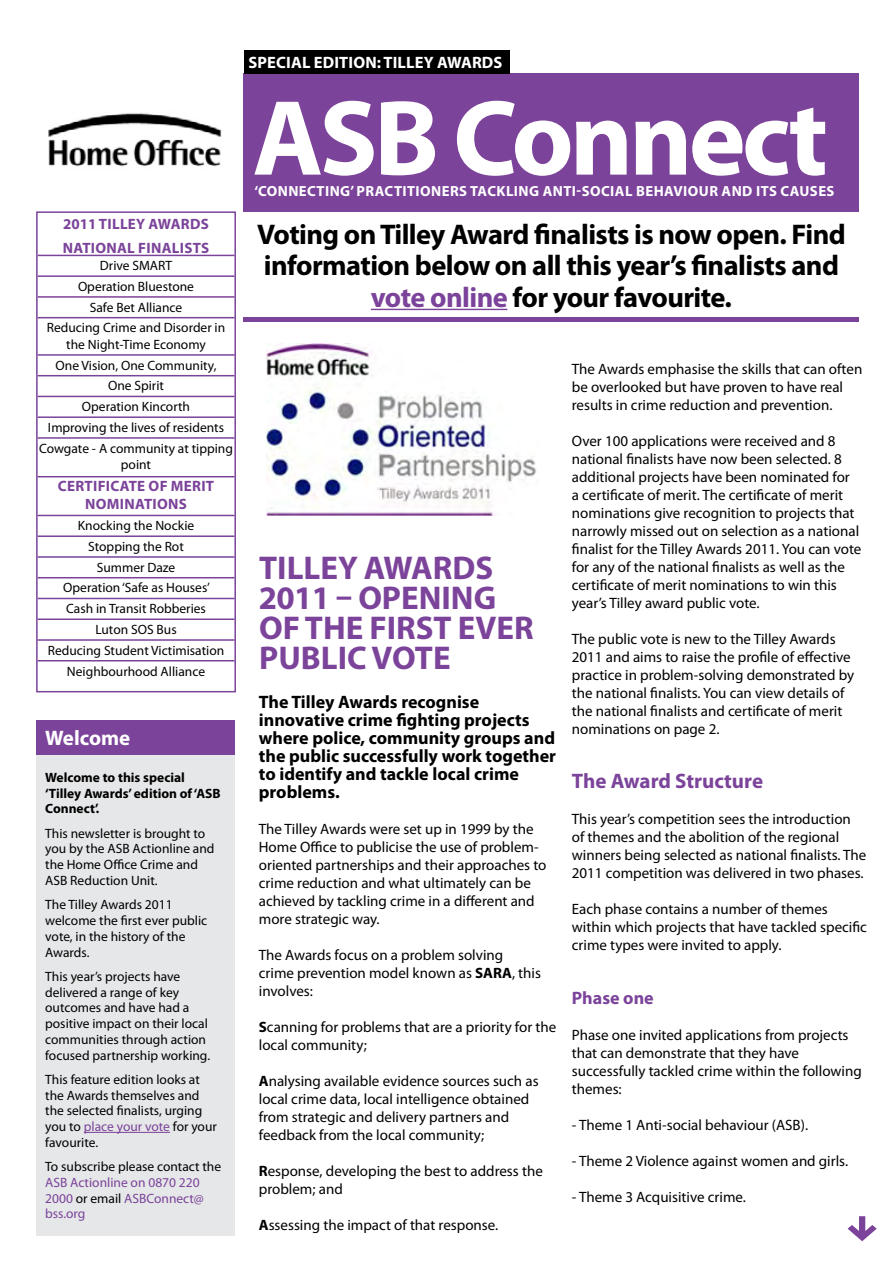
<style>
.page{position:relative;width:893px;height:1263px;background:#fff}
.page>*{position:absolute;margin:0;border:0;box-sizing:border-box;transform-origin:0 0}
.t1{font:700 108px "Myriad Pro";color:#fff}
.t2{font:700 33px/30px "Myriad Pro";color:#7b439a}
.t3{font:700 28.5px/31.5px "Myriad Pro";letter-spacing:-.02em;color:#000;text-align:center}
.t4{font:700 21px "Myriad Pro";color:#7b439a}
.t5{font:700 21px "Myriad Pro";color:#fff}
.t6{font:700 18px/18px "Myriad Pro";color:#000}
.t7{font:700 18px "Myriad Pro";color:#7b439a}
.t8{font:700 16.5px "Myriad Pro";letter-spacing:.01em;color:#fff}
.t9{font:15px/18px "Myriad Pro";color:#000}
.t10{font:700 15px/24px "Myriad Pro";letter-spacing:.02em;color:#7b439a}
.t11{font:700 14.7px "Myriad Pro";letter-spacing:.03em;color:#fff}
.t12{font:13.5px/15.8px "Myriad Pro";color:#000}
.t13{font:700 13.5px/15.8px "Myriad Pro";color:#000}
.t14{font:13.5px/15.8px "Myriad Pro";color:#7b439a}
.s1{color:#7b439a}
.s2{color:#000}
.s3{font-weight:700}
</style>
<div class="page">
<div style="left:244px;top:73px;width:615px;height:138px;background:#7b439a"></div>
<div style="left:244px;top:50px;width:266px;height:23px;background:#000"></div>
<div style="left:37px;top:721px;width:198px;height:34px;background:#7b439a"></div>
<div style="left:37px;top:755px;width:198px;height:480px;background:#e6e7e8"></div>
<hr style="left:84px;top:1132px;width:86px;height:1px;background:#7b439a">
<hr style="left:371px;top:309px;width:136px;height:1px;background:#7b439a">
<img style="left:48px;top:113px;width:174px;height:54px">
<hr style="left:38px;top:255px;width:196px;height:1px;background:#7b439a">
<hr style="left:38px;top:275px;width:196px;height:2px;background:#7b439a">
<hr style="left:38px;top:296px;width:196px;height:2px;background:#7b439a">
<hr style="left:38px;top:317px;width:196px;height:1px;background:#7b439a">
<hr style="left:38px;top:354px;width:196px;height:2px;background:#7b439a">
<hr style="left:38px;top:375px;width:196px;height:1px;background:#7b439a">
<hr style="left:38px;top:396px;width:196px;height:1px;background:#7b439a">
<hr style="left:38px;top:416px;width:196px;height:2px;background:#7b439a">
<hr style="left:38px;top:437px;width:196px;height:2px;background:#7b439a">
<hr style="left:38px;top:476px;width:196px;height:1px;background:#7b439a">
<hr style="left:38px;top:515px;width:196px;height:1px;background:#7b439a">
<hr style="left:38px;top:535px;width:196px;height:2px;background:#7b439a">
<hr style="left:38px;top:556px;width:196px;height:2px;background:#7b439a">
<hr style="left:38px;top:577px;width:196px;height:1px;background:#7b439a">
<hr style="left:38px;top:598px;width:196px;height:1px;background:#7b439a">
<hr style="left:38px;top:618px;width:196px;height:2px;background:#7b439a">
<hr style="left:38px;top:639px;width:196px;height:2px;background:#7b439a">
<hr style="left:38px;top:660px;width:196px;height:1px;background:#7b439a">
<div style="left:36px;top:211px;width:200px;height:481px;border:2px solid #7b439a"></div>
<svg style="left:848px;top:1216px;width:29px;height:25px"></svg>
<div style="left:244px;top:317px;width:615px;height:5px;background:#7b439a"></div>
<img style="left:266px;top:344px;width:271px;height:172px">
<p class="t10" style="left:63px;top:211px;width:148px">2011 tilley awards national finalists</p>
<p class="t12" style="left:47px;top:255px;width:180px;line-height:20.7px;text-align:center">Drive SMART<br>Operation Bluestone<br>Safe Bet Alliance<br>Reducing Crime and Disorder in</p>
<p class="t12" style="left:39px;top:334px;width:195px;line-height:20.7px;text-align:center">the Night-Time Economy<br>One Vision, One Community,<br>One Spirit<br>Operation Kincorth<br>Improving the lives of residents<br>Cowgate - A community at tipping</p>
<p class="t12" style="left:121px;top:457px;width:32px">point</p>
<p class="t10" style="left:58px;top:477px;width:155px;line-height:18px;text-align:center">Certificate of merit nominations</p>
<p class="t12" style="left:48px;top:515px;width:178px;line-height:20.7px;text-align:center">Knocking the Nockie<br>Stopping the Rot<br>Summer Daze<br>Operation ‘Safe as Houses’<br>Cash in Transit Robberies<br>Luton SOS Bus<br>Reducing Student Victimisation<br>Neighbourhood Alliance</p>
<h3 class="t5" style="left:45px;top:724px;width:87px">Welcome</h3>
<p class="t13" style="left:45px;top:769px;width:169px">Welcome to this special ‘Tilley Awards’ edition of ‘ASB<br>Connect’.</p>
<p class="t12" style="left:45px;top:825px;width:171px">This newsletter is brought to you by the ASB Actionline and the Home Office Crime and<br>ASB Reduction Unit.</p>
<p class="t12" style="left:45px;top:897px;width:164px">The Tilley Awards 2011 welcome the first ever public vote, in the history of the<br>Awards.</p>
<p class="t12" style="left:45px;top:968px;width:166px">This year’s projects have delivered a range of key outcomes and have had a positive impact on their local communities through action focused partnership working.</p>
<p class="t12" style="left:45px;top:1071px;width:173px">This feature edition looks at the Awards themselves and the selected finalists, urging you to <span class="s1">place your vote</span> for your favourite.</p>
<p class="t12" style="left:45px;top:1158px;width:177px">To subscribe please contact the</p>
<p class="t14" style="left:45px;top:1174px;width:160px">ASB Actionline on 0870 220<br>2000 <span class="s2">or email</span> ASBConnect@ bss.org</p>
<p class="t8" style="left:248px;top:52px;width:10px">SPECI</p>
<p class="t8" style="left:291px;top:52px;width:111px">AL EDITION: TILLEY</p>
<p class="t8" style="left:437px;top:52px;width:46px">AWARDS</p>
<h1 class="t1" style="left:252px;top:68px;width:577px">ASB Connect</h1>
<p class="t11" style="left:254px;top:181px;width:582px">‘connecting’ practitioners tackling anti-social behaviour and its causes</p>
<h3 class="t3" style="left:257px;top:217px;width:590px">Voting on Tilley Award finalists is now open. Find information below on all this year’s finalists and <span class="s1">vote online</span> for your favourite.</h3>
<h2 class="t2" style="left:259px;top:552px;width:276px">Tilley Awards<br>2011 – Opening of the First Ever<br>Public Vot</h2>
<h2 class="t2" style="left:433px;top:642px;width:19px">e</h2>
<p class="t6" style="left:259px;top:693px;width:299px">The Tilley Awards recognise innovative crime fighting projects where police, community groups and the public successfully work together to identify and tackle local crime problems.</p>
<p class="t9" style="left:259px;top:820px;width:289px">The Tilley Awards were set up in 1999 by the Home Office to publicise the use of problem&shy;oriented partnerships and their approaches to crime reduction and what ultimately can be achieved by tackling crime in a different and more strategic way.</p>
<p class="t9" style="left:259px;top:946px;width:284px">The Awards focus on a problem solving crime prevention model known as <span class="s3">SARA</span>, this involves:</p>
<p class="t9" style="left:259px;top:1018px;width:299px"><span class="s3">S</span>canning for problems that are a priority for the local community;</p>
<p class="t9" style="left:259px;top:1072px;width:281px"><span class="s3">A</span>nalysing available evidence sources such as local crime data, local intelligence obtained from strategic and delivery partners and feedback from the local community;</p>
<p class="t9" style="left:259px;top:1162px;width:285px"><span class="s3">R</span>esponse, developing the best to address the problem; and</p>
<p class="t9" style="left:259px;top:1216px;width:241px"><span class="s3">A</span>ssessing the impact of that response.</p>
<p class="t9" style="left:572px;top:359px;width:292px">The Awards emphasise the skills that can often be overlooked but have proven to have real results in crime reduction and prevention.</p>
<p class="t9" style="left:572px;top:431px;width:291px">Over 100 applications were received and 8 national finalists have now been selected. 8 additional projects have been nominated for<br>a certificate of merit. The certificate of merit nominations give recognition to projects that narrowly missed out on selection as a national finalist for the Tilley Awards 2011. You can vote for any of the national finalists as well as the certificate of merit nominations to win this year’s Tilley award public vote.</p>
<p class="t9" style="left:572px;top:629px;width:284px">The public vote is new to the Tilley Awards 2011 and aims to raise the profile of effective practice in problem-solving demonstrated by the national finalists. You can view details of the national finalists and certificate of merit nominations on page 2.</p>
<h3 class="t4" style="left:572px;top:767px;width:193px">The Award Structure</h3>
<p class="t9" style="left:572px;top:809px;width:296px">This year’s competition sees the introduction of themes and the abolition of the regional winners being selected as national finalists. The 2011 competition was delivered in two phases.</p>
<p class="t9" style="left:572px;top:899px;width:297px">Each phase contains a number of themes within which projects that have tackled specific crime types were invited to apply.</p>
<p class="t7" style="left:572px;top:986px;width:83px">Phase one</p>
<p class="t9" style="left:572px;top:1025px;width:291px">Phase one invited applications from projects that can demonstrate that they have successfully tackled crime within the following themes:</p>
<p class="t9" style="left:572px;top:1115px;width:238px">- Theme 1 Anti-social behaviour (ASB).</p>
<p class="t9" style="left:572px;top:1151px;width:278px">- Theme 2 Violence against women and girls.</p>
<p class="t9" style="left:572px;top:1187px;width:176px">- Theme 3 Acquisitive crime.</p>
</div>
